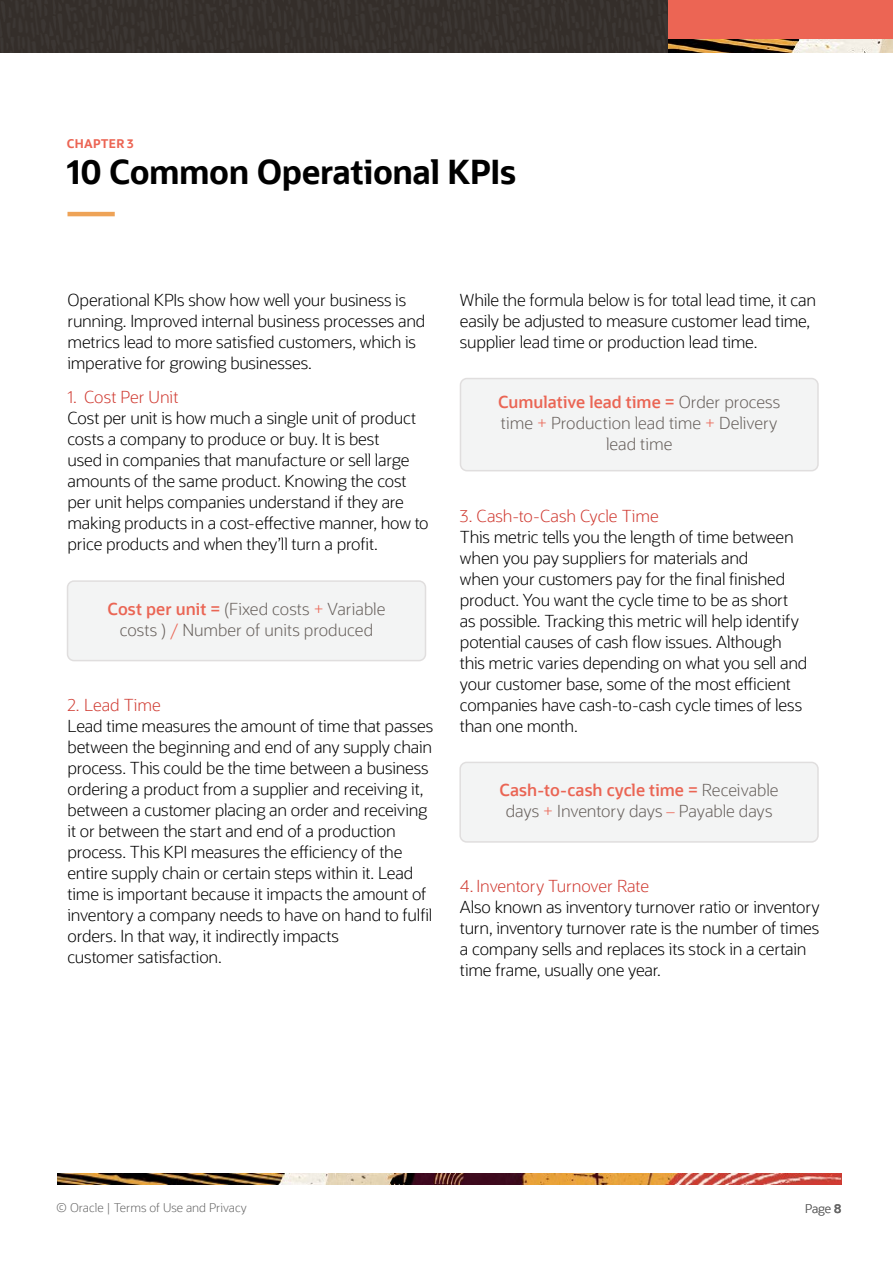
<style>
.page{position:relative;width:893px;height:1263px;background:#fff}
.page>*{position:absolute;margin:0;border:0;box-sizing:border-box;transform-origin:0 0}
.t1{font:700 33px "Oracle Sans";letter-spacing:-.015em;color:#000}
.t2{font:300 16.5px/21px "Oracle Sans";letter-spacing:-.015em;color:#000}
.t3{font:300 16.5px/21px "Oracle Sans";color:#67605c;text-align:center}
.t4{font:300 12px "Oracle Sans";color:#666}
.t5{font:700 12px "Oracle Sans";letter-spacing:.025em;color:#ec6554}
.s1{color:#d03d33}
.s2{color:#d03c33}
.s3{font-weight:600;color:#ea6554}
.s4{color:#ea6554}
.s5{font-weight:600}
</style>
<div class="page">
<img style="left:0;top:0;width:669px;height:52px">
<div style="left:669px;top:0;width:224px;height:50px;background:#ec6554"></div>
<img style="left:669px;top:39px;width:224px;height:13px">
<img style="left:57px;top:1174px;width:784px;height:10px">
<hr style="left:68px;top:212px;width:47px;height:4px;background:#eea357">
<div style="left:68px;top:581px;width:357px;height:80px;background:#f3f4f4;border-radius:6px"></div>
<div style="left:67px;top:580px;width:359px;height:81px;border:2px solid #e0dede;border-radius:6px"></div>
<div style="left:460px;top:378px;width:358px;height:93px;background:#f3f4f4;border-radius:6px"></div>
<div style="left:460px;top:378px;width:359px;height:93px;border:2px solid #e0dede;border-radius:6px"></div>
<div style="left:460px;top:762px;width:358px;height:80px;background:#f3f4f4;border-radius:6px"></div>
<div style="left:459px;top:762px;width:360px;height:81px;border:2px solid #e0dede;border-radius:6px"></div>
<p class="t5" style="left:67px;top:136px;width:68px">CHAPTER 3</p>
<h1 class="t1" style="left:67px;top:151px;width:451px">10 Common Operational KPIs</h1>
<p class="t2" style="left:68px;top:289px;width:359px">Operational KPIs show how well your business is running. Improved internal business processes and metrics lead to more satisfied customers, which is imperative for growing businesses.</p>
<p class="t2" style="left:68px;top:387px;width:363px"><span class="s1">1.</span> <span class="s2">Cost Per Unit<br></span>Cost per unit is how much a single unit of product costs a company to produce or buy. It is best<br>used in companies that manufacture or sell large amounts of the same product. Knowing the cost per unit helps companies understand if they are making products in a cost-effective manner, how to price products and when they’ll turn a profit.</p>
<p class="t3" style="left:108px;top:598px;width:279px"><span class="s3">Cost per unit =</span> (Fixed costs <span class="s4">+</span> Variable costs ) <span class="s4">/</span> Number of units produced</p>
<p class="t2" style="left:68px;top:694px;width:367px"><span class="s1">2.</span> <span class="s2">Lead Time<br></span>Lead time measures the amount of time that passes between the beginning and end of any supply chain process. This could be the time between a business ordering a product from a supplier and receiving it, between a customer placing an order and receiving it or between the start and end of a production process. This KPI measures the efficiency of the entire supply chain or certain steps within it. Lead time is important because it impacts the amount of inventory a company needs to have on hand to fulfil orders. In that way, it indirectly impacts<br>customer satisfaction.</p>
<p class="t2" style="left:460px;top:289px;width:358px">While the formula below is for total lead time, it can easily be adjusted to measure customer lead time, supplier lead time or production lead time.</p>
<p class="t3" style="left:498px;top:392px;width:284px"><span class="s3">Cumulative lead time =</span> Order process time <span class="s4">+</span> Production lead time <span class="s4">+</span> Delivery lead time</p>
<p class="t2" style="left:460px;top:505px;width:349px"><span class="s1">3.</span> <span class="s2">Cash-to-Cash Cycle Time<br></span>This metric tells you the length of time between when you pay suppliers for materials and<br>when your customers pay for the final finished product. You want the cycle time to be as short as possible. Tracking this metric will help identify potential causes of cash flow issues. Although this metric varies depending on what you sell and your customer base, some of the most efficient companies have cash-to-cash cycle times of less than one month.</p>
<p class="t3" style="left:499px;top:780px;width:281px"><span class="s3">Cash-to-cash cycle time =</span> Receivable days <span class="s4">+</span> Inventory days <span class="s4">–</span> Payable days</p>
<p class="t2" style="left:460px;top:876px;width:361px"><span class="s1">4.</span> <span class="s2">Inventory Turnover Rate<br></span>Also known as inventory turnover ratio or inventory turn, inventory turnover rate is the number of times a company sells and replaces its stock in a certain time frame, usually one year.</p>
<p class="t4" style="left:56px;top:1201px;width:192px">© Oracle | Terms of Use and Privacy</p>
<p class="t4" style="left:805px;top:1202px;width:38px">Page <span class="s5">8</span></p>
</div>
